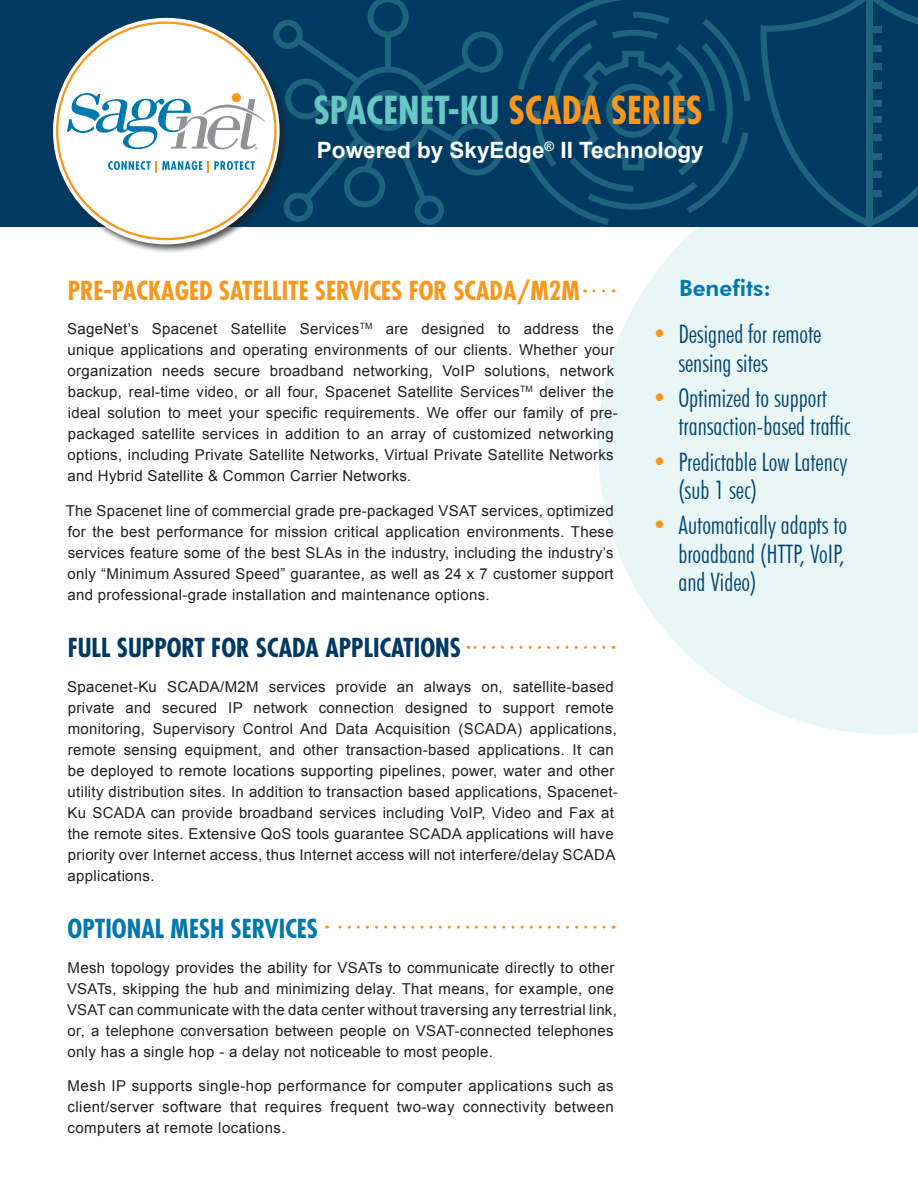
<style>
.page{position:relative;width:918px;height:1188px;background:#fff}
.page>*{position:absolute;margin:0;border:0;box-sizing:border-box;transform-origin:0 0}
.Main_title{font:700 condensed 37.5px "Futura Std";color:#66c7c5}
.bullets{font:300 condensed 25.5px/28.5px "Futura BT";color:#00436e}
.body_12_18_grey{font:700 condensed 25.5px "Futura";color:#f7971d}
.body_12_18_grey-2{font:700 condensed 25.5px "Futura";color:#003a62}
.body_12_18_grey-3{font:700 condensed 25.5px "Futura";color:#0078ae}
.Title_subhead{font:700 22.5px "Arial";color:#fff}
.t1{font:800 22.5px "Futura BT";color:#0078ae}
.body_12_18_grey-4{font:15px/21px "Arial";letter-spacing:.02em;color:#231f20}
.s1{color:#f7971d}
</style>
<div class="page">
<svg style="left:598px;top:227px;width:320px;height:507px;fill:#e8f6f6"></svg>
<div style="left:0;top:0;width:918px;height:227px;background:#003a62"></div>
<div style="left:51px;top:16px;width:238px;height:238px;background:#231f20;opacity:.75"></div>
<div style="left:53px;top:18px;width:227px;height:226px;background:#fff;border-radius:50%"></div>
<svg style="left:108px;top:161px;width:94px;height:11px"></svg>
<svg style="left:208px;top:161px;width:47px;height:11px"></svg>
<svg style="left:67px;top:93px;width:199px;height:57px"></svg>
<svg style="left:518px;top:0;width:232px;height:225px"></svg>
<svg style="left:760px;top:0;width:158px;height:227px"></svg>
<div style="left:866px;top:0;width:7px;height:224px;background:#1e647f"></div>
<div style="left:869px;top:27px;width:13px;height:6px;background:#1e647f"></div>
<div style="left:869px;top:45px;width:13px;height:6px;background:#1e647f"></div>
<div style="left:869px;top:64px;width:13px;height:6px;background:#1e647f"></div>
<div style="left:869px;top:82px;width:13px;height:6px;background:#1e647f"></div>
<div style="left:869px;top:101px;width:13px;height:6px;background:#1e647f"></div>
<div style="left:869px;top:116px;width:13px;height:6px;background:#1e647f"></div>
<div style="left:869px;top:134px;width:13px;height:7px;background:#1e647f"></div>
<div style="left:869px;top:153px;width:13px;height:6px;background:#1e647f"></div>
<div style="left:869px;top:171px;width:13px;height:7px;background:#1e647f"></div>
<div style="left:869px;top:190px;width:13px;height:6px;background:#1e647f"></div>
<svg style="left:273px;top:0;width:230px;height:225px"></svg>
<svg style="left:468px;top:646px;width:136px;height:3px"></svg>
<svg style="left:327px;top:926px;width:277px;height:3px"></svg>
<svg style="left:585px;top:289px;width:19px;height:3px"></svg>
<p class="Main_title" style="left:313px;top:87px;width:391px">SPACENET-KU <span class="s1">SCADA SERIES</span></p>
<p class="Title_subhead" style="left:317px;top:136px;width:388px">Powered by SkyEdge<sup>®</sup> II Technology</p>
<p class="body_12_18_grey" style="left:68px;top:274px;width:514px">PRE-PACKAGED SATELLITE SERVICES FOR SCADA/M2M</p>
<p class="body_12_18_grey-4" style="left:67px;top:319px;width:552px">SageNet’s Spacenet Satellite Services<sup>TM</sup> are designed to address the unique applications and operating environments of our clients. Whether your organization needs secure broadband networking, VoIP solutions, network backup, real-time video, or all four, Spacenet Satellite Services<sup>TM</sup> deliver the ideal solution to meet your specific requirements. We offer our family of pre&shy;packaged satellite services in addition to an array of customized networking options, including Private Satellite Networks, Virtual Private Satellite Networks and Hybrid Satellite &amp; Common Carrier Networks.</p>
<p class="body_12_18_grey-4" style="left:66px;top:500px;width:550px;text-align:justify">The Spacenet line of commercial grade pre-packaged VSAT services, optimized for the best performance for mission critical application environments. These services feature some of the best SLAs in the industry, including the industry’s only “Minimum Assured Speed” guarantee, as well as 24 x 7 customer support and professional-grade installation and maintenance options.</p>
<p class="body_12_18_grey-2" style="left:68px;top:631px;width:395px">FULL SUPPORT FOR SCADA APPLICATIONS</p>
<p class="body_12_18_grey-4" style="left:67px;top:676px;width:552px">Spacenet-Ku SCADA/M2M services provide an always on, satellite-based private and secured IP network connection designed to support remote monitoring, Supervisory Control And Data Acquisition (SCADA) applications, remote sensing equipment, and other transaction-based applications. It can be deployed to remote locations supporting pipelines, power, water and other utility distribution sites. In addition to transaction based applications, Spacenet-Ku SCADA can provide broadband services including VoIP, Video and Fax at the remote sites. Extensive QoS tools guarantee SCADA applications will have priority over Internet access, thus Internet access will not interfere/delay SCADA applications.</p>
<p class="body_12_18_grey-3" style="left:68px;top:913px;width:252px">OPTIONAL MESH SERVICES</p>
<p class="body_12_18_grey-4" style="left:67px;top:957px;width:551px">Mesh topology provides the ability for VSATs to communicate directly to other VSATs, skipping the hub and minimizing delay. That means, for example, one VSAT can communicate with the data center without traversing any terrestrial link, or, a telephone conversation between people on VSAT-connected telephones only has a single hop - a delay not noticeable to most people.</p>
<p class="body_12_18_grey-4" style="left:68px;top:1076px;width:548px;text-align:justify">Mesh IP supports single-hop performance for computer applications such as client/server software that requires frequent two-way connectivity between computers at remote locations.</p>
<p class="t1" style="left:679px;top:274px;width:93px">Benefits:</p>
<p class="bullets" style="left:678px;top:320px;width:145px;text-indent:-26px"><span class="s1">•</span> Designed for remote sensing sites</p>
<p class="bullets" style="left:678px;top:383px;width:174px;text-indent:-26px"><span class="s1">•</span> Optimized to support transaction-based traffic</p>
<p class="bullets" style="left:678px;top:447px;width:170px;text-indent:-26px"><span class="s1">•</span> Predictable Low Latency (sub 1 sec)</p>
<p class="bullets" style="left:678px;top:511px;width:170px;text-align:justify;text-indent:-26px"><span class="s1">•</span> Automatically adapts to broadband (HTTP, VoIP, and Video)</p>
</div>
